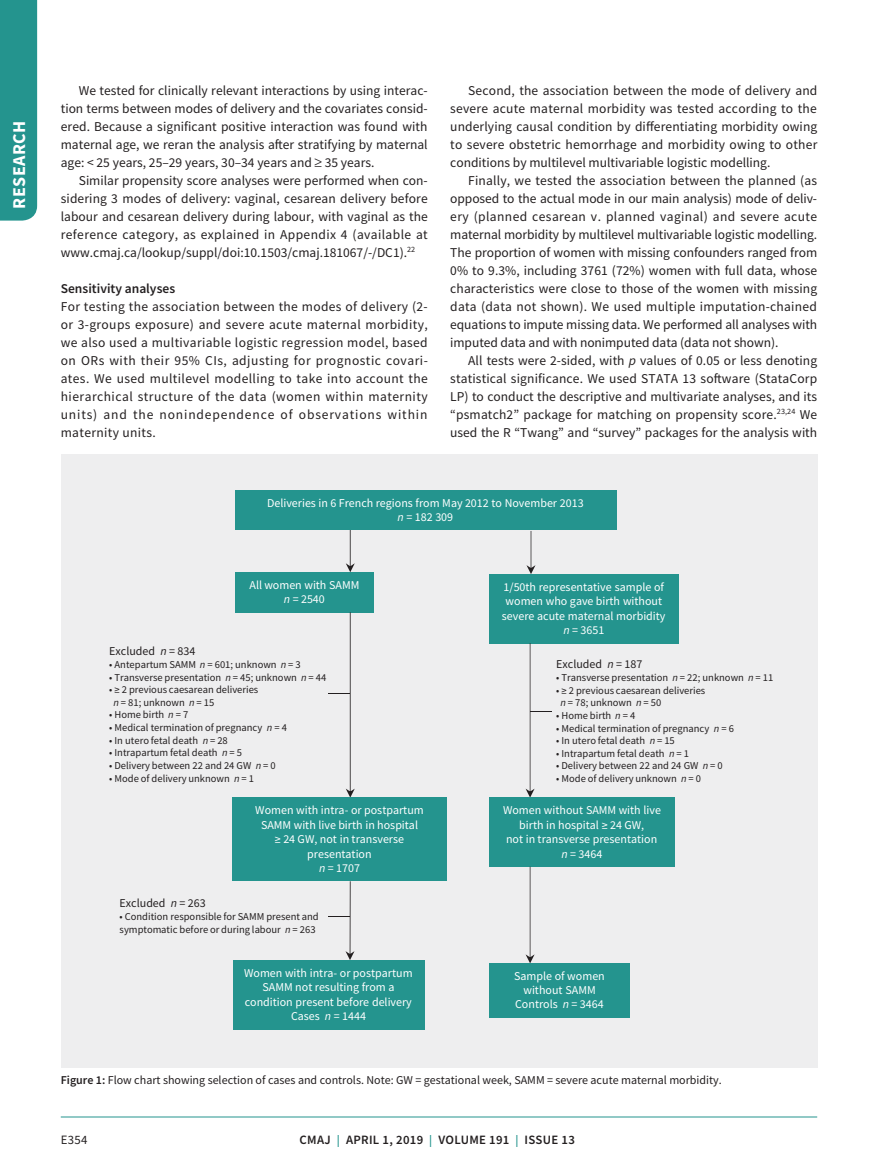
<style>
.page{position:relative;width:878px;height:1175px;background:#fff}
.page>*{position:absolute;margin:0;border:0;box-sizing:border-box;transform-origin:0 0}
.t1{font:700 18px "Source Sans Pro";letter-spacing:.025em;color:#fff}
.t2{font:13.5px/18px "Source Sans Pro";color:#231f20;text-align:justify}
.t3{font:600 13.5px "Source Sans Pro";color:#231f20}
.t4{font:600 12.75px "Source Sans Pro";letter-spacing:.025em;color:#231f20}
.t5{font:12.75px "Source Sans Pro";color:#231f20}
.t6{font:12px/14.4px "Source Sans Pro";color:#fff;text-align:center}
.t7{font:12px "Source Sans Pro";color:#231f20}
.t8{font:10.5px/12.6px "Source Sans Pro";color:#231f20}
.s1{font-style:italic}
.s2{font-weight:600}
.s3{font-size:12px;color:#24948e}
</style>
<div class="page">
<div style="left:0;top:0;width:37px;height:220px;background:#24948e"></div>
<hr style="left:61px;top:1116px;width:756px;height:1px;background:#24948e">
<div style="left:61px;top:454px;width:756px;height:613px;background:#eeeeef"></div>
<svg style="left:346px;top:530px;width:9px;height:42px"></svg>
<div style="left:235px;top:490px;width:381px;height:40px;background:#24948e"></div>
<svg style="left:526px;top:531px;width:9px;height:43px"></svg>
<div style="left:235px;top:572px;width:139px;height:40px;background:#24948e"></div>
<div style="left:489px;top:574px;width:189px;height:69px;background:#24948e"></div>
<svg style="left:328px;top:612px;width:27px;height:185px"></svg>
<svg style="left:525px;top:643px;width:26px;height:154px"></svg>
<div style="left:233px;top:797px;width:214px;height:84px;background:#24948e"></div>
<div style="left:489px;top:797px;width:186px;height:69px;background:#24948e"></div>
<svg style="left:328px;top:881px;width:26px;height:79px"></svg>
<div style="left:233px;top:960px;width:191px;height:69px;background:#24948e"></div>
<svg style="left:525px;top:866px;width:9px;height:97px"></svg>
<div style="left:489px;top:963px;width:141px;height:54px;background:#24948e"></div>
<h1 class="t1" style="left:7px;top:208px;width:89px;rotate:-90deg">RESEARCH</h1>
<p class="t2" style="left:61px;top:81px;width:368px;text-indent:18px">We tested for clinically relevant interactions by using interac&shy;tion terms between modes of delivery and the covariates consid&shy;ered. Because a significant positive interaction was found with maternal age, we reran the analysis after stratifying by maternal age: &lt; 25 years, 25–29 years, 30–34 years and ≥ 35 years.</p>
<p class="t2" style="left:61px;top:171px;width:368px;text-indent:18px">Similar propensity score analyses were performed when con&shy;sidering 3 modes of delivery: vaginal, cesarean delivery before labour and cesarean delivery during labour, with vaginal as the reference category, as explained in Appendix 4 (available at www.cmaj.ca/lookup/suppl/doi:10.1503/cmaj.181067/-/DC1).<sup>22</sup></p>
<p class="t3" style="left:61px;top:279px;width:116px">Sensitivity analyses</p>
<p class="t2" style="left:61px;top:297px;width:369px">For testing the association between the modes of delivery (2- or 3-groups exposure) and severe acute maternal morbidity, we also used a multivariable logistic regression model, based on ORs with their 95% CIs, adjusting for prognostic covari&shy;ates. We used multilevel modelling to take into account the hierarchical structure of the data (women within maternity units) and the nonindependence of observations within maternity units.</p>
<p class="t2" style="left:450px;top:81px;width:368px;text-indent:18px">Second, the association between the mode of delivery and severe acute maternal morbidity was tested according to the underlying causal condition by differentiating morbidity owing to severe obstetric hemorrhage and morbidity owing to other conditions by multilevel multivariable logistic modelling.</p>
<p class="t2" style="left:450px;top:171px;width:368px;text-indent:18px">Finally, we tested the association between the planned (as opposed to the actual mode in our main analysis) mode of deliv&shy;ery (planned cesarean v. planned vaginal) and severe acute maternal morbidity by multilevel multivariable logistic modelling.<br>The proportion of women with missing confounders ranged from 0% to 9.3%, including 3761 (72%) women with full data, whose characteristics were close to those of the women with missing data (data not shown). We used multiple imputation-chained equations to impute missing data. We performed all analyses with imputed data and with nonimputed data (data not shown).</p>
<p class="t2" style="left:450px;top:351px;width:368px;text-indent:18px">All tests were 2-sided, with <span class="s1">p</span> values of 0.05 or less denoting statistical significance. We used STATA 13 software (StataCorp LP) to conduct the descriptive and multivariate analyses, and its “psmatch2” package for matching on propensity score.<sup>23,24</sup> We used the R “Twang” and “survey” packages for the analysis with</p>
<p class="t6" style="left:267px;top:497px;width:318px">Deliveries in 6 French regions from May 2012 to November 2013 <span class="s1">n</span> = 182 309</p>
<p class="t6" style="left:249px;top:578px;width:111px">All women with SAMM <span class="s1">n</span> = 2540</p>
<p class="t6" style="left:502px;top:580px;width:165px">1/50th representative sample of women who gave birth without severe acute maternal morbidity <span class="s1">n</span> = 3651</p>
<p class="t7" style="left:109px;top:646px;width:88px">Excluded <span class="s1">n</span> = 834</p>
<p class="t8" style="left:109px;top:659px;width:193px">• Antepartum SAMM <span class="s1">n</span> = 601; unknown <span class="s1">n</span> = 3</p>
<p class="t8" style="left:109px;top:671px;width:218px">• Transverse presentation <span class="s1">n</span> = 45; unknown <span class="s1">n</span> = 44</p>
<p class="t8" style="left:113px;top:684px;width:146px;text-indent:-4px">• ≥ 2 previous caesarean deliveries <span class="s1">n</span> = 81; unknown <span class="s1">n</span> = 15</p>
<p class="t8" style="left:109px;top:709px;width:80px">• Home birth <span class="s1">n</span> = 7</p>
<p class="t8" style="left:109px;top:722px;width:179px">• Medical termination of pregnancy <span class="s1">n</span> = 4</p>
<p class="t8" style="left:109px;top:734px;width:120px">• In utero fetal death <span class="s1">n</span> = 28</p>
<p class="t8" style="left:109px;top:747px;width:134px">• Intrapartum fetal death <span class="s1">n</span> = 5</p>
<p class="t8" style="left:109px;top:760px;width:168px">• Delivery between 22 and 24 GW <span class="s1">n</span> = 0</p>
<p class="t8" style="left:109px;top:772px;width:146px">• Mode of delivery unknown <span class="s1">n</span> = 1</p>
<p class="t6" style="left:255px;top:804px;width:170px">Women with intra- or postpartum<br>SAMM with live birth in hospital<br>≥ 24 GW, not in transverse presentation<br><span class="s1">n</span> = 1707</p>
<p class="t6" style="left:503px;top:804px;width:159px">Women without SAMM with live birth in hospital ≥ 24 GW,<br>not in transverse presentation <span class="s1">n</span> = 3464</p>
<p class="t7" style="left:120px;top:898px;width:88px">Excluded <span class="s1">n</span> = 263</p>
<p class="t8" style="left:120px;top:911px;width:201px">• Condition responsible for SAMM present and symptomatic before or during labour <span class="s1">n</span> = 263</p>
<p class="t6" style="left:244px;top:966px;width:170px">Women with intra- or postpartum<br>SAMM not resulting from a condition present before delivery<br>Cases <span class="s1">n</span> = 1444</p>
<p class="t6" style="left:514px;top:969px;width:92px">Sample of women without SAMM<br>Controls <span class="s1">n</span> = 3464</p>
<p class="t7" style="left:556px;top:659px;width:88px">Excluded <span class="s1">n</span> = 187</p>
<p class="t8" style="left:556px;top:672px;width:218px">• Transverse presentation <span class="s1">n</span> = 22; unknown <span class="s1">n</span> = 11</p>
<p class="t8" style="left:560px;top:685px;width:146px;text-indent:-4px">• ≥ 2 previous caesarean deliveries <span class="s1">n</span> = 78; unknown <span class="s1">n</span> = 50</p>
<p class="t8" style="left:556px;top:710px;width:80px">• Home birth <span class="s1">n</span> = 4</p>
<p class="t8" style="left:556px;top:722px;width:179px">• Medical termination of pregnancy <span class="s1">n</span> = 6</p>
<p class="t8" style="left:556px;top:735px;width:120px">• In utero fetal death <span class="s1">n</span> = 15</p>
<p class="t8" style="left:556px;top:748px;width:134px">• Intrapartum fetal death <span class="s1">n</span> = 1</p>
<p class="t8" style="left:556px;top:760px;width:168px">• Delivery between 22 and 24 GW <span class="s1">n</span> = 0</p>
<p class="t8" style="left:556px;top:773px;width:146px">• Mode of delivery unknown <span class="s1">n</span> = 0</p>
<p class="t7" style="left:61px;top:1072px;width:662px"><span class="s2">Figure 1:</span> Flow chart showing selection of cases and controls. Note: GW = gestational week, SAMM = severe acute maternal morbidity.</p>
<p class="t5" style="left:61px;top:1132px;width:28px">E354</p>
<p class="t4" style="left:299px;top:1131px;width:277px">CMAJ <span class="s3">|</span> APRIL 1, 2019 <span class="s3">|</span> VOLUME 191 <span class="s3">|</span> ISSUE 13</p>
</div>
